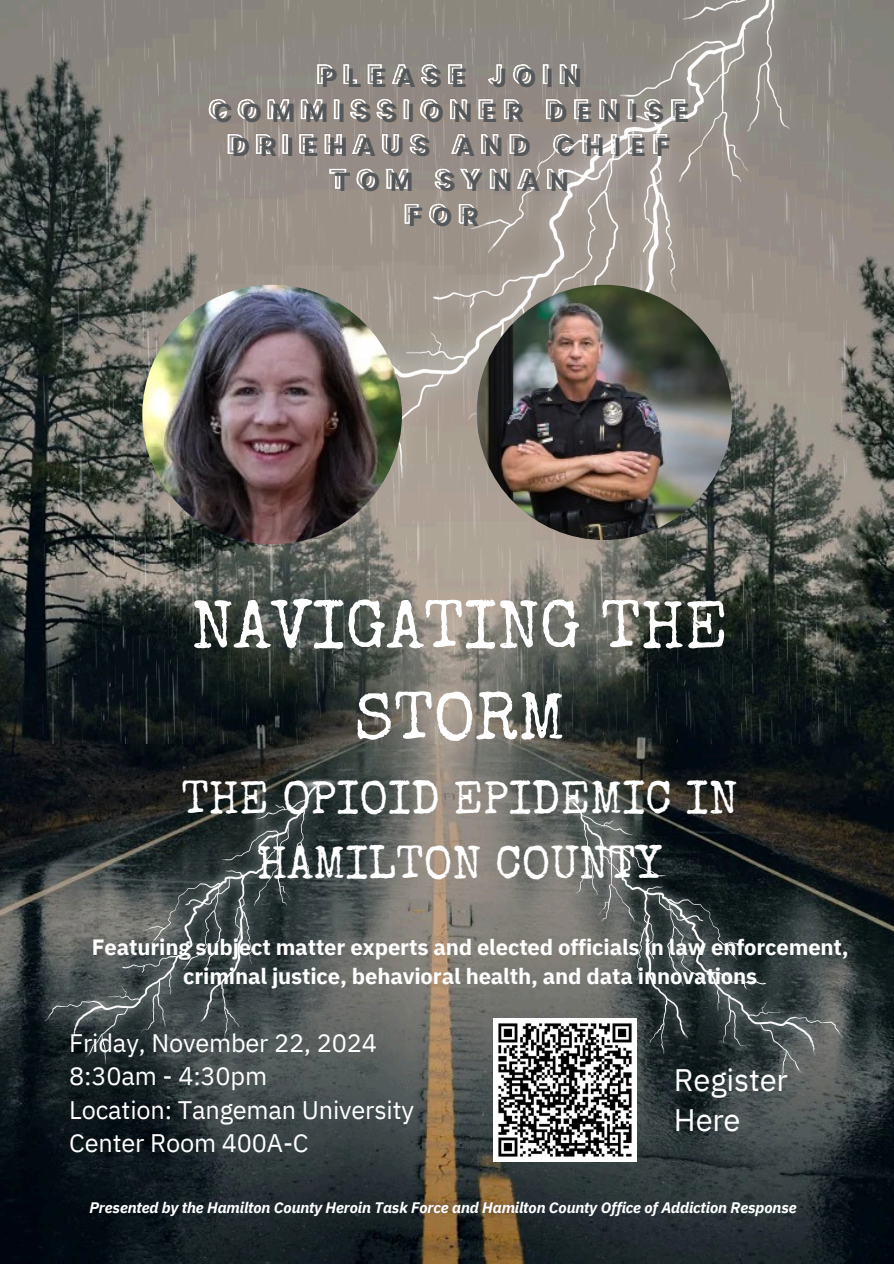
<style>
.page{position:relative;width:894px;height:1264px;background:#fff}
.page>*{position:absolute;margin:0;border:0;box-sizing:border-box;transform-origin:0 0}
.t1{font:67.35px/91.5px "Special Elite";color:#fff;text-align:center}
.t2{font:46.35px/64.7px "Special Elite";color:#fff;text-align:center}
.t3{font:31.05px/40.2px "IBM Plex Sans";letter-spacing:-.005em;color:#fff}
.t4{font:25.35px/33.6px "IBM Plex Sans";letter-spacing:-.005em;color:#fff}
.t5{font:700 25.2px "Inter";letter-spacing:.385em;color:#54585a}
.t6{font:700 22.05px/29.2px "IBM Plex Sans";letter-spacing:-.005em;color:#fff;text-align:center}
.t7{font:italic 700 15.15px "IBM Plex Sans";letter-spacing:-.01em;color:#fff}
</style>
<div class="page">
<img style="left:0;top:0;width:893px;height:1263px">
<img style="left:42px;top:0;width:808px;height:744px">
<img style="left:272px;top:0;width:578px;height:490px">
<img style="left:42px;top:772px;width:304px;height:298px">
<img style="left:567px;top:788px;width:284px;height:298px">
<img style="left:142px;top:285px;width:260px;height:259px;border-radius:50%">
<img style="left:476px;top:285px;width:255px;height:255px;border-radius:128px">
<img style="left:493px;top:1018px;width:143px;height:143px">
<img style="left:199px;top:54px;width:496px;height:181px">
<h4 class="t5" style="left:321px;top:63px;width:261px">PLEASE JOIN</h4>
<h4 class="t5" style="left:214px;top:97px;width:477px">COMMISSIONER DENISE</h4>
<h4 class="t5" style="left:232px;top:132px;width:440px">DRIEHAUS AND CHIEF</h4>
<h4 class="t5" style="left:334px;top:167px;width:236px">TOM SYNAN</h4>
<h4 class="t5" style="left:408px;top:202px;width:72px">FOR</h4>
<p class="t1" style="left:191px;top:588px;width:537px">NAVIGATING THE<br>STORM</p>
<p class="t2" style="left:181px;top:771px;width:557px">THE OPIOID EPIDEMIC IN<br>HAMILTON COUNTY</p>
<p class="t6" style="left:92px;top:932px;width:758px">Featuring subject matter experts and elected officials in law enforcement, criminal justice, behavioral health, and data innovations</p>
<p class="t4" style="left:69px;top:1025px;width:346px">Friday, November 22, 2024<br>8:30am - 4:30pm<br>Location: Tangeman University<br>Center Room 400A-C</p>
<h2 class="t3" style="left:673px;top:1059px;width:115px">Register<br>Here</h2>
<h5 class="t7" style="left:89px;top:1196px;width:708px">Presented by the Hamilton County Heroin Task Force and Hamilton County Office of Addiction Response</h5>
</div>
